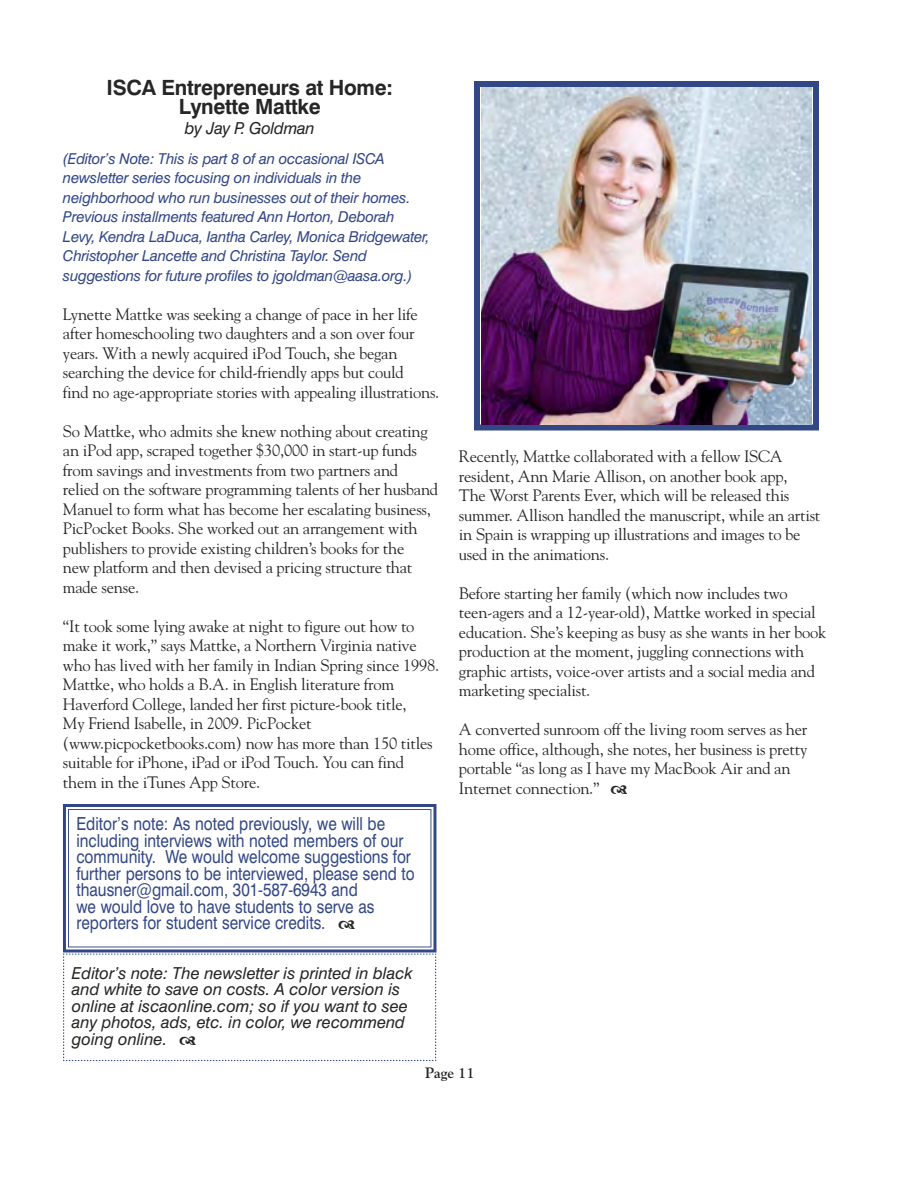
<style>
.page{position:relative;width:918px;height:1188px;background:#fff}
.page>*{position:absolute;margin:0;border:0;box-sizing:border-box;transform-origin:0 0}
.t1{font:700 21px/19.5px "Swiss 721 BT";letter-spacing:-.015em;color:#272627;text-align:center}
.t2{font:18px/16.5px "Swiss 721 BT";color:#324786;scale:.86 1}
.t3{font:16.5px/19.5px "Goudy";letter-spacing:-.015em;color:#272627}
.t4{font:italic 16.5px/16.5px "Swiss 721 BT";color:#272627}
.t5{font:italic 15px/19.5px "Swiss 721 BT";letter-spacing:-.015em;color:#324786}
.t6{font:700 15px "Goudy";color:#272627}
</style>
<div class="page">
<svg style="left:63px;top:804px;width:373px;height:148px"></svg>
<div style="left:474px;top:81px;width:345px;height:349px;border:6px solid #324786"></div>
<img style="left:482px;top:87px;width:330px;height:337px">
<svg style="left:339px;top:921px;width:16px;height:8px"></svg>
<svg style="left:63px;top:953px;width:373px;height:108px"></svg>
<p class="t1" style="left:107px;top:77px;width:288px">ISCA Entrepreneurs at Home:<br>Lynette Mattke</p>
<p class="t4" style="left:185px;top:119px;width:131px">by Jay P. Goldman</p>
<p class="t5" style="left:63px;top:149px;width:368px">(Editor’s Note: This is part 8 of an occasional ISCA newsletter series focusing on individuals in the neighborhood who run businesses out of their homes.<br>Previous installments featured Ann Horton, Deborah Levy, Kendra LaDuca, Iantha Carley, Monica Bridgewater, Christopher Lancette and Christina Taylor. Send suggestions for future profiles to jgoldman@aasa.org.)</p>
<p class="t3" style="left:63px;top:304px;width:378px">Lynette Mattke was seeking a change of pace in her life after homeschooling two daughters and a son over four years. With a newly acquired iPod Touch, she began searching the device for child-friendly apps but could<br>find no age-appropriate stories with appealing illustrations.</p>
<p class="t3" style="left:63px;top:421px;width:377px">So Mattke, who admits she knew nothing about creating an iPod app, scraped together $30,000 in start-up funds from savings and investments from two partners and relied on the software programming talents of her husband Manuel to form what has become her escalating business, PicPocket Books. She worked out an arrangement with publishers to provide existing children’s books for the<br>new platform and then devised a pricing structure that made sense.</p>
<p class="t3" style="left:63px;top:616px;width:378px">“It took some lying awake at night to figure out how to make it work,” says Mattke, a Northern Virginia native who has lived with her family in Indian Spring since 1998.<br>Mattke, who holds a B.A. in English literature from Haverford College, landed her first picture-book title,<br>My Friend Isabelle, in 2009. PicPocket (www.picpocketbooks.com) now has more than 150 titles suitable for iPhone, iPad or iPod Touch. You can find them in the iTunes App Store.</p>
<p class="t2" style="left:76px;top:816px;width:395px">Editor’s note: As noted previously, we will be including interviews with noted members of our community. We would welcome suggestions for further persons to be interviewed, please send to thausner@gmail.com, 301-587-6943 and<br>we would love to have students to serve as reporters for student service credits.</p>
<p class="t4" style="left:72px;top:964px;width:342px">Editor’s note: The newsletter is printed in black and white to save on costs. A color version is online at iscaonline.com; so if you want to see any photos, ads, etc. in color, we recommend going online.</p>
<p class="t3" style="left:459px;top:446px;width:363px">Recently, Mattke collaborated with a fellow ISCA resident, Ann Marie Allison, on another book app,<br>The Worst Parents Ever, which will be released this summer. Allison handled the manuscript, while an artist in Spain is wrapping up illustrations and images to be used in the animations.</p>
<p class="t3" style="left:459px;top:583px;width:369px">Before starting her family (which now includes two teen-agers and a 12-year-old), Mattke worked in special education. She’s keeping as busy as she wants in her book production at the moment, juggling connections with graphic artists, voice-over artists and a social media and marketing specialist.</p>
<p class="t3" style="left:459px;top:719px;width:350px">A converted sunroom off the living room serves as her home office, although, she notes, her business is pretty portable “as long as I have my MacBook Air and an Internet connection.”</p>
<p class="t6" style="left:425px;top:1064px;width:51px">Page 11</p>
</div>
